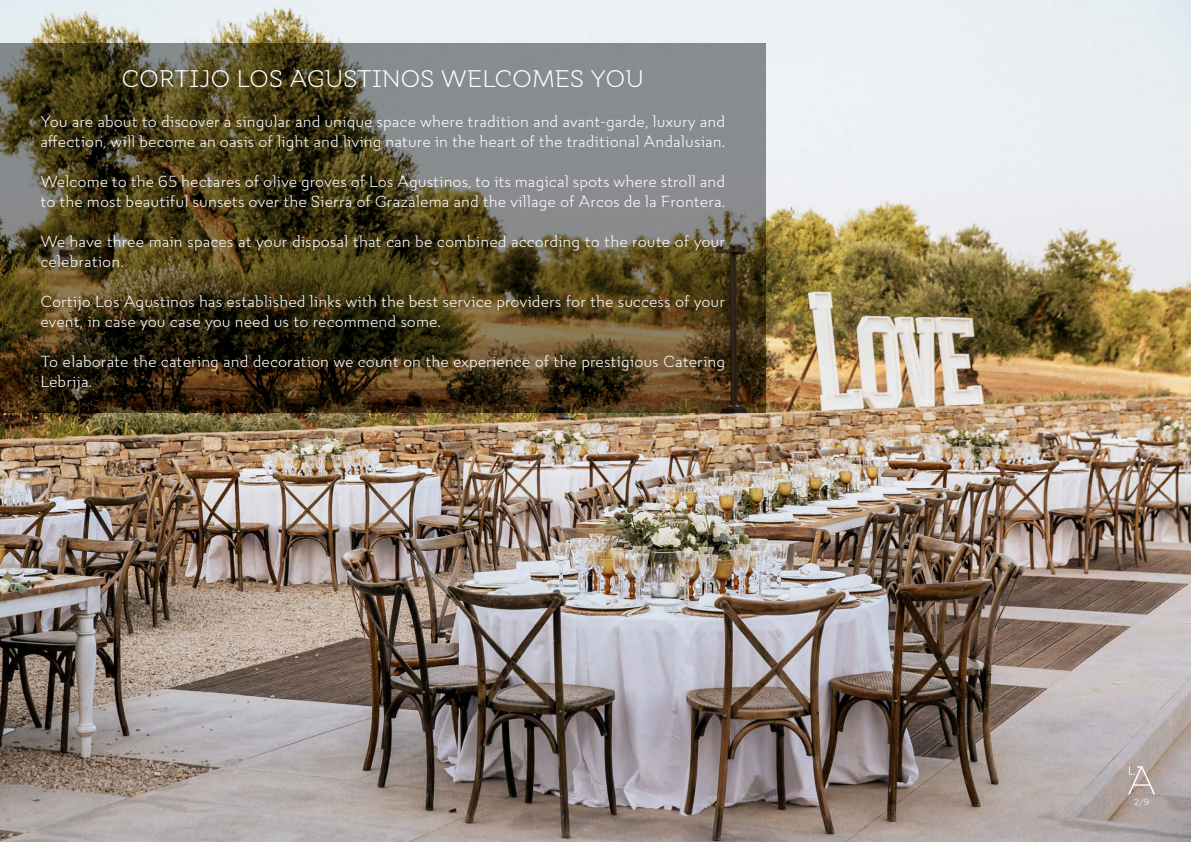
<style>
.page{position:relative;width:1191px;height:842px;background:#fff}
.page>*{position:absolute;margin:0;border:0;box-sizing:border-box;transform-origin:0 0}
.t1{font:300 24px "Quiza Pro";color:#fff}
.t2{font:300 16px/20px "Quiza Pro";color:#fff}
.t3{font:300 9px "Quiza Pro";color:#fff}
</style>
<div class="page">
<img style="left:0;top:0;width:1191px;height:842px">
<img style="left:0;top:43px;width:765px;height:370px">
<svg style="left:1128px;top:766px;width:27px;height:29px"></svg>
<h1 class="t1" style="left:122px;top:65px;width:524px">CORTIJO LOS AGUSTINOS WELCOMES YOU</h1>
<p class="t2" style="left:40px;top:111px;width:686px">You are about to discover a singular and unique space where tradition and avant-garde, luxury and affection, will become an oasis of light and living nature in the heart of the traditional Andalusian.</p>
<p class="t2" style="left:40px;top:171px;width:686px">Welcome to the 65 hectares of olive groves of Los Agustinos, to its magical spots where stroll and to the most beautiful sunsets over the Sierra of Grazalema and the village of Arcos de la Frontera.</p>
<p class="t2" style="left:40px;top:231px;width:686px">We have three main spaces at your disposal that can be combined according to the route of your celebration.</p>
<p class="t2" style="left:40px;top:291px;width:686px">Cortijo Los Agustinos has established links with the best service providers for the success of your event, in case you case you need us to recommend some.</p>
<p class="t2" style="left:40px;top:351px;width:686px">To elaborate the catering and decoration we count on the experience of the prestigious Catering<br>Lebrija.</p>
<p class="t3" style="left:1134px;top:797px;width:16px">2/9</p>
</div>
